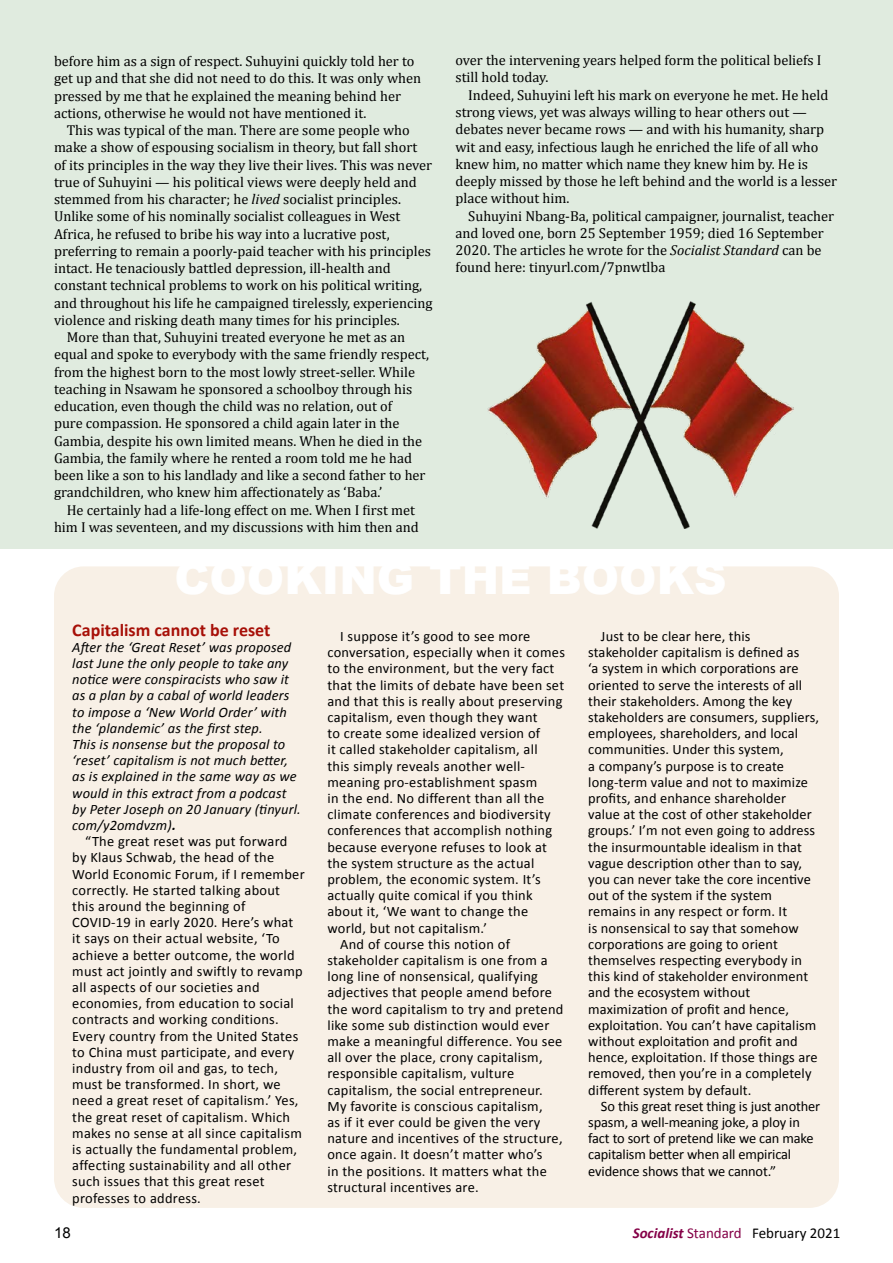
<style>
.page{position:relative;width:893px;height:1263px;background:#fff}
.page>*{position:absolute;margin:0;border:0;box-sizing:border-box;transform-origin:0 0}
.t1{font:900 45px "Arial";color:#fff}
.t2{font:700 18px "Calibri";color:#a71008}
.t3{font:15px "Calibri";color:#000}
.t4{font:15px "Arial";color:#000}
.t5{font:14.4px/16.2px "Calibri";letter-spacing:.015em;color:#000}
.t6{font:14.4px/17.2px "Cambria";color:#000}
.t7{font:italic 14.4px/16.2px "Calibri";letter-spacing:.01em;color:#000}
.t8{font:14.4px/16.2px "Calibri";letter-spacing:-.01em;color:#000}
.s1{font-style:italic}
.s2{font-weight:700}
.s3{font-weight:700;font-style:italic;color:#840047}
.s4{color:#840047}
</style>
<div class="page">
<div style="left:0;top:0;width:893px;height:549px;background:#e0ebdf"></div>
<div style="left:54px;top:566px;width:785px;height:642px;background:#f8f0e6;border-radius:30px"></div>
<img style="left:488px;top:302px;width:305px;height:226px">
<p class="t6" style="left:54px;top:52px;width:369px">before him as a sign of respect. Suhuyini quickly told her to get up and that she did not need to do this. It was only when pressed by me that he explained the meaning behind her actions, otherwise he would not have mentioned it.</p>
<p class="t6" style="left:67px;top:121px;width:344px">This was typical of the man. There are some people who</p>
<p class="t6" style="left:54px;top:139px;width:365px">make a show of espousing socialism in theory, but fall short</p>
<p class="t6" style="left:54px;top:156px;width:380px">of its principles in the way they live their lives. This was never</p>
<p class="t6" style="left:54px;top:173px;width:364px">true of Suhuyini — his political views were deeply held and</p>
<p class="t6" style="left:54px;top:190px;width:348px">stemmed from his character; he <span class="s1">lived</span> socialist principles.</p>
<p class="t6" style="left:54px;top:208px;width:348px">Unlike some of his nominally socialist colleagues in West</p>
<p class="t6" style="left:54px;top:225px;width:337px">Africa, he refused to bribe his way into a lucrative post,</p>
<p class="t6" style="left:54px;top:242px;width:378px">preferring to remain a poorly-paid teacher with his principles</p>
<p class="t6" style="left:54px;top:259px;width:338px">intact. He tenaciously battled depression, ill-health and</p>
<p class="t6" style="left:54px;top:277px;width:370px">constant technical problems to work on his political writing,</p>
<p class="t6" style="left:54px;top:294px;width:380px">and throughout his life he campaigned tirelessly, experiencing</p>
<p class="t6" style="left:54px;top:311px;width:347px">violence and risking death many times for his principles.</p>
<p class="t6" style="left:67px;top:328px;width:340px">More than that, Suhuyini treated everyone he met as an</p>
<p class="t6" style="left:54px;top:346px;width:377px">equal and spoke to everybody with the same friendly respect,</p>
<p class="t6" style="left:54px;top:363px;width:363px">from the highest born to the most lowly street-seller. While</p>
<p class="t6" style="left:54px;top:380px;width:360px">teaching in Nsawam he sponsored a schoolboy through his</p>
<p class="t6" style="left:54px;top:397px;width:340px">education, even though the child was no relation, out of</p>
<p class="t6" style="left:54px;top:415px;width:347px">pure compassion. He sponsored a child again later in the</p>
<p class="t6" style="left:54px;top:432px;width:370px">Gambia, despite his own limited means. When he died in the</p>
<p class="t6" style="left:54px;top:449px;width:360px">Gambia, the family where he rented a room told me he had</p>
<p class="t6" style="left:54px;top:466px;width:373px">been like a son to his landlady and like a second father to her</p>
<p class="t6" style="left:54px;top:484px;width:330px">grandchildren, who knew him affectionately as ‘Baba.’</p>
<p class="t6" style="left:67px;top:501px;width:350px">He certainly had a life-long effect on me. When I first met</p>
<p class="t6" style="left:54px;top:518px;width:366px">him I was seventeen, and my discussions with him then and</p>
<p class="t6" style="left:455px;top:52px;width:368px">over the intervening years helped form the political beliefs I still hold today.</p>
<p class="t6" style="left:455px;top:86px;width:383px;text-indent:13px">Indeed, Suhuyini left his mark on everyone he met. He held strong views, yet was always willing to hear others out — debates never became rows — and with his humanity, sharp wit and easy, infectious laugh he enriched the life of all who knew him, no matter which name they knew him by. He is deeply missed by those he left behind and the world is a lesser place without him.</p>
<p class="t6" style="left:455px;top:207px;width:380px;text-indent:13px">Suhuyini Nbang-Ba, political campaigner, journalist, teacher and loved one, born 25 September 1959; died 16 September 2020. The articles he wrote for the <span class="s1">Socialist Standard</span> can be found here: tinyurl.com/7pnwtlba</p>
<h1 class="t1" style="left:174px;top:545px;width:554px">COOKING THE BOOKS</h1>
<p class="t2" style="left:72px;top:618px;width:200px">Capitalism cannot be reset</p>
<p class="t7" style="left:72px;top:638px;width:230px">After the ‘Great Reset’ was proposed last June the only people to take any notice were conspiracists who saw it as a plan by a cabal of world leaders to impose a ‘New World Order’ with the ‘plandemic’ as the first step.<br>This is nonsense but the proposal to ‘reset’ capitalism is not much better, as is explained in the same way as we would in this extract from a podcast by Peter Joseph on 20 January (tinyurl. com/y2omdvzm)<span class="s2">.</span></p>
<p class="t5" style="left:72px;top:833px;width:234px;text-indent:13px">“The great reset was put forward by Klaus Schwab, the head of the World Economic Forum, if I remember correctly. He started talking about this around the beginning of COVID-19 in early 2020. Here’s what it says on their actual website, ‘To achieve a better outcome, the world must act jointly and swiftly to revamp all aspects of our societies and economies, from education to social contracts and working conditions.<br>Every country from the United States to China must participate, and every industry from oil and gas, to tech, must be transformed. In short, we need a great reset of capitalism.’ Yes, the great reset of capitalism. Which makes no sense at all since capitalism is actually the fundamental problem, affecting sustainability and all other such issues that this great reset professes to address.</p>
<p class="t5" style="left:340px;top:628px;width:192px">I suppose it’s good to see more</p>
<p class="t5" style="left:327px;top:644px;width:239px">conversation, especially when it comes</p>
<p class="t5" style="left:327px;top:661px;width:229px">to the environment, but the very fact</p>
<p class="t5" style="left:327px;top:677px;width:238px">that the limits of debate have been set</p>
<p class="t5" style="left:327px;top:693px;width:237px">and that this is really about preserving</p>
<p class="t5" style="left:327px;top:709px;width:212px">capitalism, even though they want</p>
<p class="t5" style="left:327px;top:725px;width:214px">to create some idealized version of</p>
<p class="t5" style="left:327px;top:742px;width:212px">it called stakeholder capitalism, all</p>
<p class="t5" style="left:327px;top:758px;width:199px">this simply reveals another well-</p>
<p class="t5" style="left:327px;top:774px;width:211px">meaning pro-establishment spasm</p>
<p class="t5" style="left:327px;top:790px;width:218px">in the end. No different than all the</p>
<p class="t5" style="left:327px;top:806px;width:225px">climate conferences and biodiversity</p>
<p class="t5" style="left:327px;top:823px;width:226px">conferences that accomplish nothing</p>
<p class="t5" style="left:327px;top:839px;width:221px">because everyone refuses to look at</p>
<p class="t5" style="left:327px;top:855px;width:208px">the system structure as the actual</p>
<p class="t5" style="left:327px;top:871px;width:215px">problem, the economic system. It’s</p>
<p class="t5" style="left:327px;top:887px;width:207px">actually quite comical if you think</p>
<p class="t5" style="left:327px;top:904px;width:202px">about it, ‘We want to change the</p>
<p class="t5" style="left:327px;top:920px;width:161px">world, but not capitalism.’</p>
<p class="t5" style="left:340px;top:936px;width:171px">And of course this notion of</p>
<p class="t5" style="left:327px;top:952px;width:222px">stakeholder capitalism is one from a</p>
<p class="t5" style="left:327px;top:968px;width:212px">long line of nonsensical, qualifying</p>
<p class="t5" style="left:327px;top:985px;width:226px">adjectives that people amend before</p>
<p class="t5" style="left:327px;top:1001px;width:238px">the word capitalism to try and pretend</p>
<p class="t5" style="left:327px;top:1017px;width:224px">like some sub distinction would ever</p>
<p class="t5" style="left:327px;top:1033px;width:237px">make a meaningful difference. You see</p>
<p class="t5" style="left:327px;top:1049px;width:217px">all over the place, crony capitalism,</p>
<p class="t5" style="left:327px;top:1066px;width:188px">responsible capitalism, vulture</p>
<p class="t5" style="left:327px;top:1082px;width:217px">capitalism, the social entrepreneur.</p>
<p class="t5" style="left:327px;top:1098px;width:217px">My favorite is conscious capitalism,</p>
<p class="t5" style="left:327px;top:1114px;width:214px">as if it ever could be given the very</p>
<p class="t5" style="left:327px;top:1130px;width:237px">nature and incentives of the structure,</p>
<p class="t5" style="left:327px;top:1147px;width:217px">once again. It doesn’t matter who’s</p>
<p class="t5" style="left:327px;top:1163px;width:221px">in the positions. It matters what the</p>
<p class="t5" style="left:327px;top:1179px;width:153px">structural incentives are.</p>
<p class="t5" style="left:588px;top:628px;width:232px;text-indent:13px">Just to be clear here, this stakeholder capitalism is defined as<br>‘a system in which corporations are oriented to serve the interests of all their stakeholders. Among the key stakeholders are consumers, suppliers, employees, shareholders, and local communities. Under this system,<br>a company’s purpose is to create long-term value and not to maximize profits, and enhance shareholder value at the cost of other stakeholder groups.’ I’m not even going to address the insurmountable idealism in that vague description other than to say, you can never take the core incentive out of the system if the system remains in any respect or form. It<br>is nonsensical to say that somehow corporations are going to orient themselves respecting everybody in this kind of stakeholder environment and the ecosystem without maximization of profit and hence, exploitation. You can’t have capitalism without exploitation and profit and hence, exploitation. If those things are removed, then you’re in a completely different system by default.</p>
<p class="t8" style="left:588px;top:1098px;width:234px;text-indent:13px">So this great reset thing is just another spasm, a well-meaning joke, a ploy in fact to sort of pretend like we can make capitalism better when all empirical evidence shows that we cannot.”</p>
<p class="t4" style="left:54px;top:1223px;width:18px">18</p>
<p class="t3" style="left:633px;top:1224px;width:209px"><span class="s3">Socialist</span> <span class="s4">Standard</span> February 2021</p>
</div>
